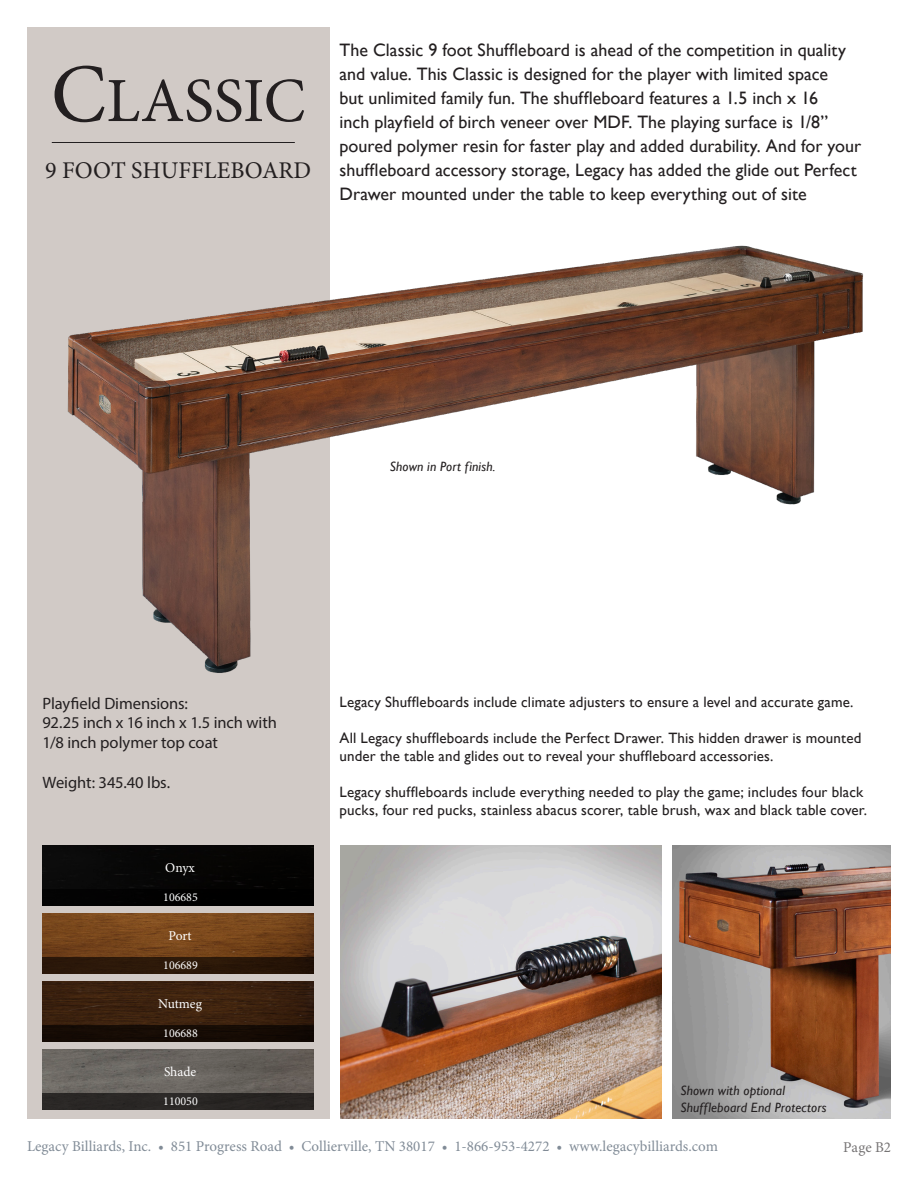
<style>
.page{position:relative;width:918px;height:1188px;background:#fff}
.page>*{position:absolute;margin:0;border:0;box-sizing:border-box;transform-origin:0 0}
.t1{font:63px "Minion Pro";letter-spacing:-.005em;color:#231f20}
.t2{font:24px "Minion Pro";color:#231f20}
.t3{font:18px/24px "Gill Sans";color:#231f20}
.t4{font:16.5px "Myriad Pro";letter-spacing:-.005em;color:#231f20}
.t5{font:15px/18px "Gill Sans";letter-spacing:.01em;color:#231f20}
.t6{font:15px "Minion Pro";color:#344557}
.t7{font:15px "Minion Pro";letter-spacing:-.005em;color:#231f20}
.cut_lines_color{font:italic 13.5px "Gill Sans";letter-spacing:.01em;color:#231f20}
.t8{font:13.5px "Minion Pro";letter-spacing:-.005em;color:#fff}
.t9{font:12px "Minion Pro";color:#fff}
.s1{font-size:83.4px}
</style>
<div class="page">
<div style="left:27px;top:27px;width:302px;height:1092px;background:#d1cac6"></div>
<img style="left:67px;top:234px;width:797px;height:454px">
<hr style="left:52px;top:142px;width:243px;height:1px;background:#231f20">
<img style="left:340px;top:845px;width:322px;height:274px">
<img style="left:43px;top:913px;width:271px;height:44px">
<div style="left:43px;top:957px;width:271px;height:17px;background:#2b1709"></div>
<div style="left:43px;top:845px;width:271px;height:44px;background:#070605"></div>
<div style="left:43px;top:889px;width:271px;height:17px;background:#010100"></div>
<img style="left:43px;top:981px;width:271px;height:44px">
<div style="left:43px;top:1025px;width:271px;height:17px;background:#150b04"></div>
<img style="left:673px;top:845px;width:218px;height:274px">
<img style="left:43px;top:1049px;width:271px;height:44px">
<div style="left:43px;top:1093px;width:271px;height:17px;background:#292625"></div>
<p class="t1" style="left:51px;top:59px;width:256px"><span class="s1">C</span>LASSIC</p>
<p class="t2" style="left:45px;top:155px;width:267px">9 FOOT SHUFFLEBOARD</p>
<p class="t3" style="left:340px;top:39px;width:523px">The Classic 9 foot Shuffleboard is ahead of the competition in quality and value. This Classic is designed for the player with limited space<br>but unlimited family fun. The shuffleboard features a 1.5 inch x 16<br>inch playfield of birch veneer over MDF. The playing surface is 1/8” poured polymer resin for faster play and added durability. And for your shuffleboard accessory storage, Legacy has added the glide out Perfect Drawer mounted under the table to keep everything out of site</p>
<p class="cut_lines_color" style="left:390px;top:459px;width:107px">Shown in Port finish.</p>
<p class="t4" style="left:43px;top:693px;width:147px">Playfield Dimensions:</p>
<p class="t4" style="left:43px;top:713px;width:236px">92.25 inch x 16 inch x 1.5 inch with</p>
<p class="t4" style="left:43px;top:732px;width:177px">1/8 inch polymer top coat</p>
<p class="t4" style="left:43px;top:772px;width:129px">Weight: 345.40 lbs.</p>
<p class="t8" style="left:165px;top:859px;width:31px">Onyx</p>
<p class="t9" style="left:163px;top:889px;width:36px">106685</p>
<p class="t8" style="left:169px;top:927px;width:25px">Port</p>
<p class="t9" style="left:163px;top:957px;width:36px">106689</p>
<p class="t8" style="left:158px;top:995px;width:45px">Nutmeg</p>
<p class="t9" style="left:163px;top:1025px;width:36px">106688</p>
<p class="t8" style="left:164px;top:1063px;width:34px">Shade</p>
<p class="t9" style="left:163px;top:1093px;width:36px">110050</p>
<p class="t5" style="left:340px;top:693px;width:515px">Legacy Shuffleboards include climate adjusters to ensure a level and accurate game.</p>
<p class="t5" style="left:340px;top:729px;width:523px">All Legacy shuffleboards include the Perfect Drawer. This hidden drawer is mounted under the table and glides out to reveal your shuffleboard accessories.</p>
<p class="t5" style="left:340px;top:783px;width:529px">Legacy shuffleboards include everything needed to play the game; includes four black pucks, four red pucks, stainless abacus scorer, table brush, wax and black table cover.</p>
<p class="cut_lines_color" style="left:680px;top:1083px;width:106px">Shown with optional</p>
<p class="cut_lines_color" style="left:680px;top:1099px;width:148px">Shuffleboard End Protectors</p>
<p class="t6" style="left:27px;top:1136px;width:692px">Legacy Billiards, Inc. • 851 Progress Road • Collierville, TN 38017 • 1-866-953-4272 • www.legacybilliards.com</p>
<p class="t7" style="left:843px;top:1137px;width:49px">Page B2</p>
</div>
